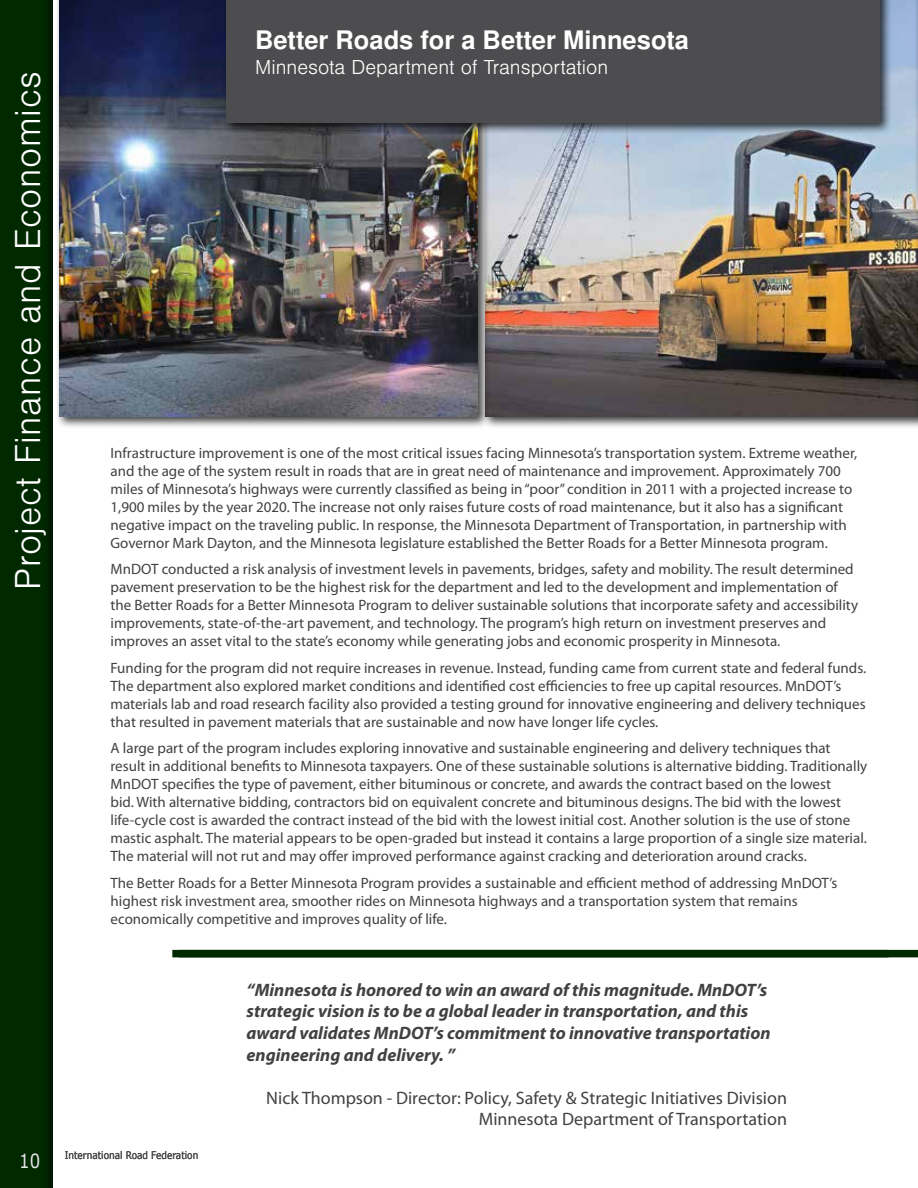
<style>
.page{position:relative;width:918px;height:1188px;background:#fff}
.page>*{position:absolute;margin:0;border:0;box-sizing:border-box;transform-origin:0 0}
.t1{font:300 37.5px "Nimbus San TOT";letter-spacing:.015em;color:#fff}
.t2{font:700 25.5px "Nimbus San LOT";color:#fff}
.t3{font:300 21px "Nimbus San TOT";color:#fff}
.t4{font:19.5px "Verdana";color:#e6e7e8;scale:.85 1}
.t5{font:italic 700 18px/21.6px "Myriad Pro";color:#414042}
.t6{font:18px/21.6px "Myriad Pro";color:#414042;text-align:right}
.t7{font:15px/18px "Myriad Pro";color:#414042}
.t8{font:10.5px "Verdana";color:#414042;scale:.85 1}
</style>
<div class="page">
<div style="left:0;top:0;width:54px;height:1188px;background:#001a00"></div>
<div style="left:179px;top:950px;width:739px;height:7px;background:#002900"></div>
<div style="left:0;top:0;width:51px;height:1188px;background:#002900"></div>
<div style="left:172px;top:950px;width:717px;height:7px;background:#002900"></div>
<div style="left:481px;top:0;width:437px;height:429px;background:#000;opacity:.75"></div>
<img style="left:490px;top:0;width:424px;height:417px">
<div style="left:56px;top:0;width:434px;height:429px;background:#000;opacity:.75"></div>
<img style="left:60px;top:0;width:418px;height:417px">
<div style="left:222px;top:0;width:671px;height:135px;background:#000;opacity:.75"></div>
<div style="left:226px;top:0;width:654px;height:122px;background:#4d4d4f"></div>
<hr style="left:914px;top:0;width:4px;height:429px;background:#000;opacity:.75">
<h1 class="t1" style="left:8px;top:590px;width:520px;rotate:-90deg">Project Finance and Economics</h1>
<h2 class="t2" style="left:255px;top:25px;width:436px">Better Roads for a Better Minnesota</h2>
<h3 class="t3" style="left:255px;top:56px;width:355px">Minnesota Department of Transportation</h3>
<p class="t7" style="left:111px;top:443px;width:748px">Infrastructure improvement is one of the most critical issues facing Minnesota’s transportation system. Extreme weather, and the age of the system result in roads that are in great need of maintenance and improvement. Approximately 700 miles of Minnesota’s highways were currently classified as being in “poor” condition in 2011 with a projected increase to 1,900 miles by the year 2020. The increase not only raises future costs of road maintenance, but it also has a significant negative impact on the traveling public. In response, the Minnesota Department of Transportation, in partnership with Governor Mark Dayton, and the Minnesota legislature established the Better Roads for a Better Minnesota program.</p>
<p class="t7" style="left:111px;top:560px;width:749px">MnDOT conducted a risk analysis of investment levels in pavements, bridges, safety and mobility. The result determined pavement preservation to be the highest risk for the department and led to the development and implementation of the Better Roads for a Better Minnesota Program to deliver sustainable solutions that incorporate safety and accessibility improvements, state-of-the-art pavement, and technology. The program’s high return on investment preserves and improves an asset vital to the state’s economy while generating jobs and economic prosperity in Minnesota.</p>
<p class="t7" style="left:111px;top:658px;width:757px">Funding for the program did not require increases in revenue. Instead, funding came from current state and federal funds.<br>The department also explored market conditions and identified cost efficiencies to free up capital resources. MnDOT’s materials lab and road research facility also provided a testing ground for innovative engineering and delivery techniques that resulted in pavement materials that are sustainable and now have longer life cycles.</p>
<p class="t7" style="left:111px;top:739px;width:758px">A large part of the program includes exploring innovative and sustainable engineering and delivery techniques that result in additional benefits to Minnesota taxpayers. One of these sustainable solutions is alternative bidding. Traditionally MnDOT specifies the type of pavement, either bituminous or concrete, and awards the contract based on the lowest<br>bid. With alternative bidding, contractors bid on equivalent concrete and bituminous designs. The bid with the lowest life-cycle cost is awarded the contract instead of the bid with the lowest initial cost. Another solution is the use of stone mastic asphalt. The material appears to be open-graded but instead it contains a large proportion of a single size material.<br>The material will not rut and may offer improved performance against cracking and deterioration around cracks.</p>
<p class="t7" style="left:111px;top:873px;width:729px">The Better Roads for a Better Minnesota Program provides a sustainable and efficient method of addressing MnDOT’s highest risk investment area, smoother rides on Minnesota highways and a transportation system that remains economically competitive and improves quality of life.</p>
<h3 class="t4" style="left:19px;top:1148px;width:26px">10</h3>
<p class="t8" style="left:65px;top:1149px;width:159px">International Road Federation</p>
<p class="t5" style="left:247px;top:978px;width:526px">“Minnesota is honored to win an award of this magnitude. MnDOT’s strategic vision is to be a global leader in transportation, and this award validates MnDOT’s commitment to innovative transportation engineering and delivery. ”</p>
<p class="t6" style="left:266px;top:1087px;width:522px">Nick Thompson - Director: Policy, Safety &amp; Strategic Initiatives Division<br>Minnesota Department of Transportation</p>
</div>
